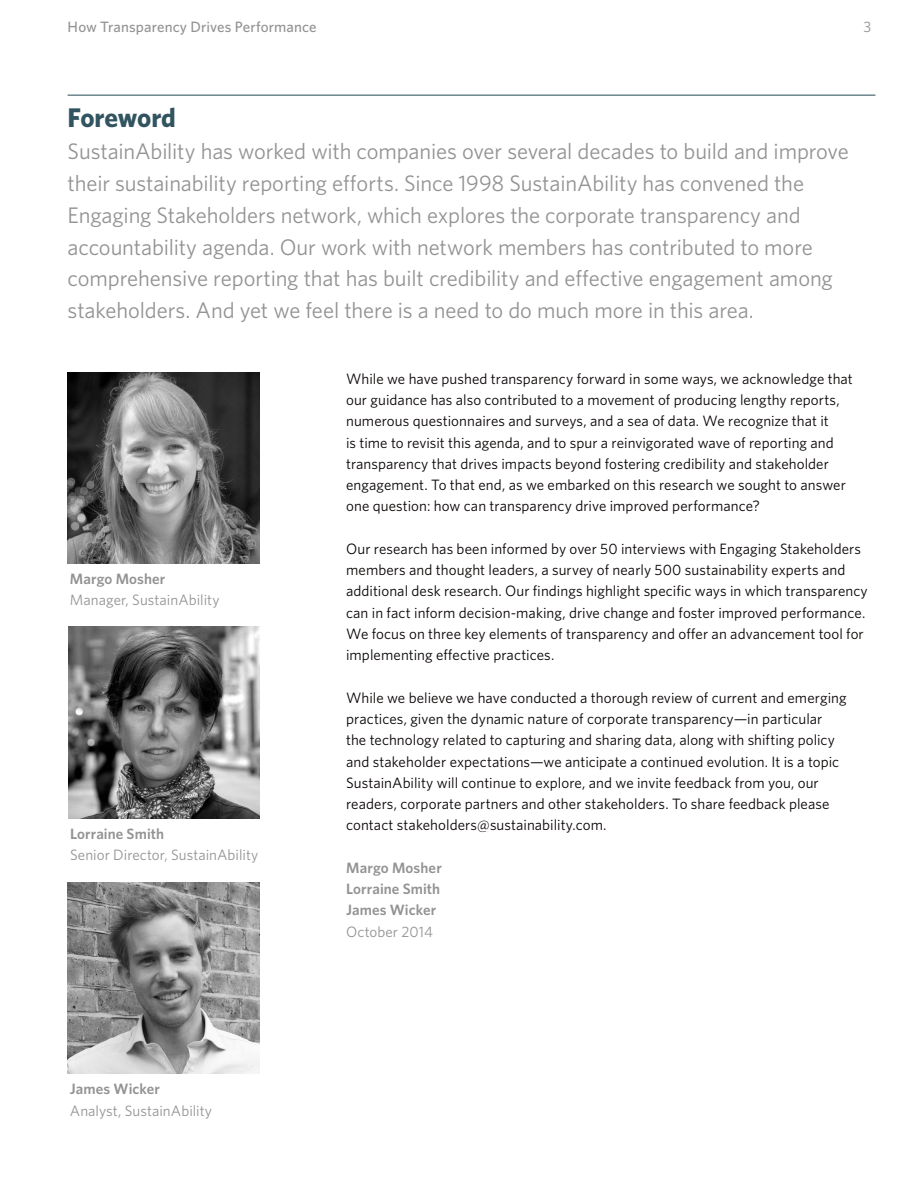
<style>
.page{position:relative;width:918px;height:1188px;background:#fff}
.page>*{position:absolute;margin:0;border:0;box-sizing:border-box;transform-origin:0 0}
._5mm{font:700 27px "Whitney";letter-spacing:-.01em;color:#315460}
._5mm-2{font:22.5px/32px "Whitney";letter-spacing:-.005em;color:#939395}
._5mm-3{font:15px/21.3px "Whitney";letter-spacing:.005em;color:#080302}
._5mm-4{font:15px/21.3px "Whitney";letter-spacing:.005em;color:#939395}
._5mm-5{font:600 15px "Whitney";letter-spacing:.005em;color:#939395}
._5mm-6{font:500 15px "Whitney";letter-spacing:.005em;color:#939395}
.s1{font-weight:600}
</style>
<div class="page">
<img style="left:68px;top:627px;width:191px;height:191px">
<img style="left:68px;top:882px;width:191px;height:191px">
<img style="left:68px;top:372px;width:191px;height:191px">
<hr style="left:68px;top:95px;width:807px;height:1px;background:#315460">
<p class="_5mm-6" style="left:68px;top:17px;width:251px">How Transparency Drives Performance</p>
<p class="_5mm-4" style="left:863px;top:15px;width:9px">3</p>
<p class="_5mm" style="left:68px;top:100px;width:110px">Foreword</p>
<p class="_5mm-2" style="left:68px;top:135px;width:783px">SustainAbility has worked with companies over several decades to build and improve their sustainability reporting efforts. Since 1998 SustainAbility has convened the Engaging Stakeholders network, which explores the corporate transparency and accountability agenda. Our work with network members has contributed to more comprehensive reporting that has built credibility and effective engagement among stakeholders. And yet we feel there is a need to do much more in this area.</p>
<p class="_5mm-4" style="left:70px;top:568px;width:151px"><span class="s1">Margo Mosher<br></span>Manager, SustainAbility</p>
<p class="_5mm-5" style="left:70px;top:824px;width:96px">Lorraine Smith</p>
<p class="_5mm-4" style="left:70px;top:844px;width:190px">Senior Director, SustainAbility</p>
<p class="_5mm-5" style="left:70px;top:1079px;width:92px">James Wicker</p>
<p class="_5mm-4" style="left:70px;top:1099px;width:144px">Analyst, SustainAbility</p>
<p class="_5mm-3" style="left:346px;top:368px;width:508px">While we have pushed transparency forward in some ways, we acknowledge that our guidance has also contributed to a movement of producing lengthy reports, numerous questionnaires and surveys, and a sea of data. We recognize that it<br>is time to revisit this agenda, and to spur a reinvigorated wave of reporting and transparency that drives impacts beyond fostering credibility and stakeholder engagement. To that end, as we embarked on this research we sought to answer one question: how can transparency drive improved performance?</p>
<p class="_5mm-3" style="left:346px;top:538px;width:523px">Our research has been informed by over 50 interviews with Engaging Stakeholders members and thought leaders, a survey of nearly 500 sustainability experts and additional desk research. Our findings highlight specific ways in which transparency can in fact inform decision-making, drive change and foster improved performance.<br>We focus on three key elements of transparency and offer an advancement tool for implementing effective practices.</p>
<p class="_5mm-3" style="left:346px;top:687px;width:502px">While we believe we have conducted a thorough review of current and emerging practices, given the dynamic nature of corporate transparency—in particular<br>the technology related to capturing and sharing data, along with shifting policy and stakeholder expectations—we anticipate a continued evolution. It is a topic SustainAbility will continue to explore, and we invite feedback from you, our readers, corporate partners and other stakeholders. To share feedback please contact stakeholders@sustainability.com.</p>
<p class="_5mm-5" style="left:346px;top:858px;width:97px">Margo Mosher</p>
<p class="_5mm-5" style="left:346px;top:879px;width:96px">Lorraine Smith</p>
<p class="_5mm-5" style="left:346px;top:900px;width:92px">James Wicker</p>
<p class="_5mm-4" style="left:346px;top:920px;width:88px">October 2014</p>
</div>
